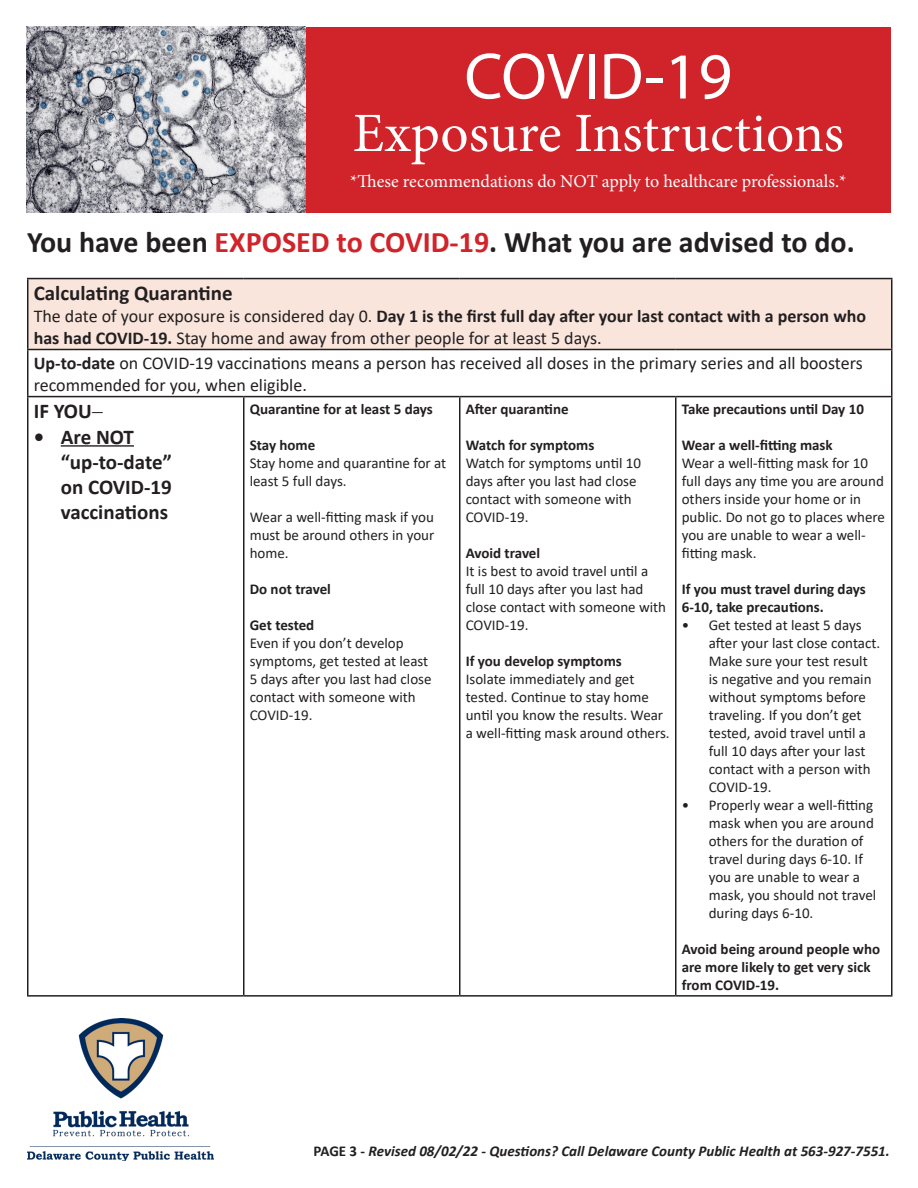
<style>
.page{position:relative;width:918px;height:1188px;background:#fff}
.page>*{position:absolute;margin:0;border:0;box-sizing:border-box;transform-origin:0 0}
.t1{font:66px "Myriad Pro";color:#fff}
.t2{font:55.5px "Minion Pro";color:#fff}
.t3{font:700 30px "Calibri";color:#231f20}
.t4{font:700 21px/25.2px "Calibri";color:#231f20}
.t5{font:18px/21.6px "Calibri";color:#231f20}
.t6{font:18px "Minion Pro";letter-spacing:-.005em;color:#fff}
.t7{font:15px/18px "Calibri";color:#231f20}
.t8{font:700 15px/18px "Calibri";color:#231f20}
.t9{font:italic 700 15px "Calibri";color:#231f20}
.s1{color:#d1232a}
.s2{font-weight:700}
.s3{font-style:normal}
</style>
<div class="page">
<div style="left:28px;top:279px;width:864px;height:71px;background:#f9e5dc"></div>
<hr style="left:27px;top:278px;width:217px;height:1px;background:#231f20">
<hr style="left:27px;top:279px;width:1px;height:70px;background:#231f20">
<hr style="left:244px;top:278px;width:216px;height:1px;background:#231f20">
<hr style="left:460px;top:278px;width:216px;height:1px;background:#231f20">
<hr style="left:676px;top:278px;width:216px;height:1px;background:#231f20">
<hr style="left:891px;top:279px;width:1px;height:70px;background:#231f20">
<hr style="left:27px;top:349px;width:217px;height:1px;background:#231f20">
<hr style="left:27px;top:350px;width:1px;height:46px;background:#231f20">
<hr style="left:244px;top:349px;width:216px;height:1px;background:#231f20">
<hr style="left:460px;top:349px;width:216px;height:1px;background:#231f20">
<hr style="left:676px;top:349px;width:216px;height:1px;background:#231f20">
<hr style="left:891px;top:350px;width:1px;height:46px;background:#231f20">
<hr style="left:27px;top:396px;width:217px;height:1px;background:#231f20">
<hr style="left:27px;top:397px;width:1px;height:598px;background:#231f20">
<hr style="left:244px;top:396px;width:216px;height:1px;background:#231f20">
<hr style="left:243px;top:397px;width:1px;height:598px;background:#231f20">
<hr style="left:460px;top:396px;width:216px;height:1px;background:#231f20">
<hr style="left:459px;top:397px;width:1px;height:598px;background:#231f20">
<hr style="left:676px;top:396px;width:216px;height:1px;background:#231f20">
<hr style="left:675px;top:397px;width:1px;height:598px;background:#231f20">
<hr style="left:891px;top:397px;width:1px;height:598px;background:#231f20">
<hr style="left:27px;top:995px;width:217px;height:2px;background:#231f20">
<hr style="left:244px;top:995px;width:216px;height:2px;background:#231f20">
<hr style="left:460px;top:995px;width:216px;height:2px;background:#231f20">
<hr style="left:676px;top:995px;width:216px;height:2px;background:#231f20">
<hr style="left:61px;top:445px;width:73px;height:2px;background:#231f20">
<div style="left:27px;top:27px;width:864px;height:186px;background:#d1232a"></div>
<img style="left:27px;top:27px;width:279px;height:186px">
<img style="left:27px;top:1018px;width:186px;height:143px">
<p class="t1" style="left:464px;top:36px;width:269px">COVID-19</p>
<p class="t2" style="left:353px;top:96px;width:493px">Exposure Instructions</p>
<p class="t6" style="left:350px;top:169px;width:498px">*These recommendations do NOT apply to healthcare professionals.*</p>
<p class="t3" style="left:27px;top:221px;width:829px">You have been <span class="s1">EXPOSED to COVID-19</span>. What you are advised to do.</p>
<p class="t4" style="left:34px;top:280px;width:200px">Calculating Quarantine</p>
<p class="t5" style="left:34px;top:305px;width:834px">The date of your exposure is considered day 0. <span class="s2">Day 1 is the first full day after your last contact with a person who has had COVID-19.</span> Stay home and away from other people for at least 5 days.</p>
<p class="t5" style="left:34px;top:352px;width:831px"><span class="s2">Up-to-date</span> on COVID-19 vaccinations means a person has received all doses in the primary series and all boosters recommended for you, when eligible.</p>
<p class="t4" style="left:34px;top:399px;width:71px">IF YOU−</p>
<p class="t4" style="left:61px;top:424px;width:113px;text-indent:-27px">• Are NOT “up-to-date” on COVID-19 vaccinations</p>
<p class="t8" style="left:250px;top:400px;width:185px">Quarantine for at least 5 days</p>
<p class="t8" style="left:250px;top:436px;width:67px">Stay home</p>
<p class="t7" style="left:250px;top:453px;width:198px">Stay home and quarantine for at least 5 full days.</p>
<p class="t7" style="left:250px;top:507px;width:186px;text-align:justify">Wear a well-fitting mask if you must be around others in your home.</p>
<p class="t8" style="left:250px;top:580px;width:83px">Do not travel</p>
<p class="t8" style="left:250px;top:616px;width:66px">Get tested</p>
<p class="t7" style="left:250px;top:633px;width:183px">Even if you don’t develop symptoms, get tested at least<br>5 days after you last had close contact with someone with<br>COVID-19.</p>
<p class="t8" style="left:466px;top:400px;width:104px">After quarantine</p>
<p class="t8" style="left:466px;top:436px;width:130px">Watch for symptoms</p>
<p class="t7" style="left:466px;top:453px;width:177px">Watch for symptoms until 10 days after you last had close contact with someone with<br>COVID-19.</p>
<p class="t8" style="left:466px;top:544px;width:76px">Avoid travel</p>
<p class="t7" style="left:466px;top:561px;width:202px">It is best to avoid travel until a full 10 days after you last had close contact with someone with<br>COVID-19.</p>
<p class="t8" style="left:466px;top:652px;width:158px">If you develop symptoms</p>
<p class="t7" style="left:466px;top:669px;width:205px">Isolate immediately and get tested. Continue to stay home until you know the results. Wear a well-fitting mask around others.</p>
<p class="t8" style="left:682px;top:400px;width:184px">Take precautions until Day 10</p>
<p class="t8" style="left:682px;top:436px;width:153px">Wear a well-fitting mask</p>
<p class="t7" style="left:682px;top:453px;width:205px">Wear a well-fitting mask for 10 full days any time you are around others inside your home or in public. Do not go to places where you are unable to wear a well&shy;fitting mask.</p>
<p class="t8" style="left:682px;top:580px;width:186px">If you must travel during days<br>6-10, take precautions.</p>
<p class="t7" style="left:709px;top:615px;width:173px;text-indent:-27px">• Get tested at least 5 days after your last close contact.<br>Make sure your test result is negative and you remain without symptoms before traveling. If you don’t get tested, avoid travel until a full 10 days after your last contact with a person with<br>COVID-19.</p>
<p class="t7" style="left:709px;top:795px;width:169px;text-indent:-27px">• Properly wear a well-fitting mask when you are around others for the duration of travel during days 6-10. If you are unable to wear a mask, you should not travel during days 6-10.</p>
<p class="t8" style="left:682px;top:940px;width:200px">Avoid being around people who are more likely to get very sick from COVID-19.</p>
<p class="t9" style="left:313px;top:1140px;width:578px"><span class="s3">PAGE 3 -</span> Revised 08/02/22 - Questions? Call Delaware County Public Health at 563-927-7551.</p>
</div>
